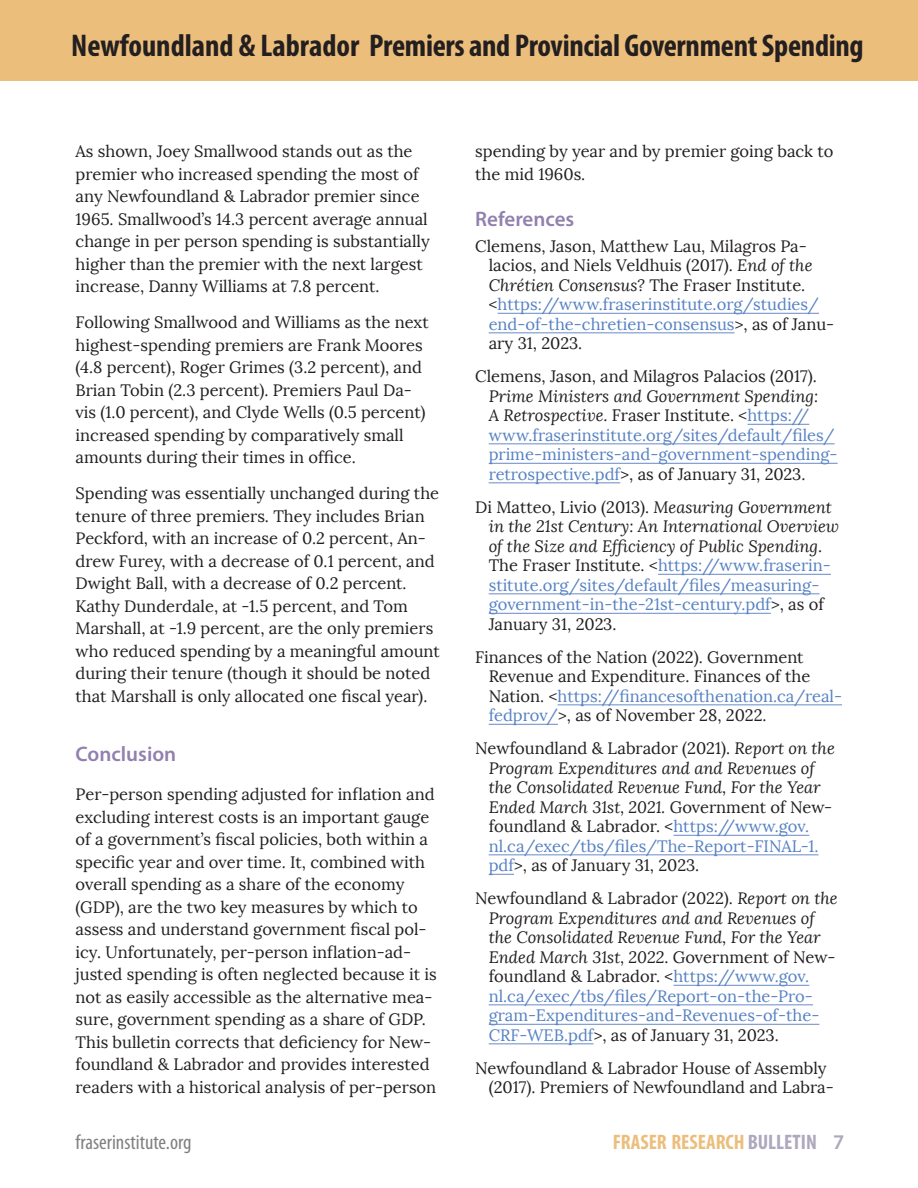
<style>
.page{position:relative;width:918px;height:1188px;background:#fff}
.page>*{position:absolute;margin:0;border:0;box-sizing:border-box;transform-origin:0 0}
.t1{font:700 condensed 31.5px "Myriad Pro";letter-spacing:-.01em;color:#231f20}
.t2{font:700 condensed 21px "Myriad Pro";color:#ecbe7c}
.Head_2{font:600 21px "Myriad Pro";color:#9280ae}
.t3{font:condensed 21px "Myriad Pro";color:#828080}
.biblio_entry{font:16.5px/22.5px "Lora";color:#231f20}
.biblio_entry-2{font:16.5px/19.5px "Lora";color:#5782c3}
.biblio_entry-3{font:italic 16.5px/19.5px "Lora";color:#231f20}
.s1{font-style:italic}
.s2{color:#5782c3}
.s3{color:#231f20}
.s4{font-style:italic;color:#231f20}
.s5{font-style:normal}
.s6{font-style:normal;color:#5782c3}
.s7{color:#aea8be}
.s8{font-weight:600;font-stretch:normal;color:#aea8be}
</style>
<div class="page">
<div style="left:0;top:0;width:918px;height:81px;background:#ecbe7c"></div>
<hr style="left:498px;top:313px;width:321px;height:1px;background:#7997cd">
<hr style="left:489px;top:332px;width:246px;height:1px;background:#7997cd">
<hr style="left:748px;top:424px;width:61px;height:1px;background:#7997cd">
<hr style="left:489px;top:443px;width:346px;height:1px;background:#7997cd">
<hr style="left:489px;top:463px;width:349px;height:1px;background:#7997cd">
<hr style="left:489px;top:482px;width:131px;height:1px;background:#7997cd">
<hr style="left:658px;top:574px;width:173px;height:1px;background:#7997cd">
<hr style="left:489px;top:593px;width:331px;height:1px;background:#7997cd">
<hr style="left:489px;top:613px;width:282px;height:1px;background:#7997cd">
<hr style="left:558px;top:704px;width:284px;height:1px;background:#7997cd">
<hr style="left:489px;top:724px;width:69px;height:1px;background:#7997cd">
<hr style="left:674px;top:835px;width:135px;height:1px;background:#7997cd">
<hr style="left:489px;top:854px;width:330px;height:1px;background:#7997cd">
<svg style="left:489px;top:874px;width:25px;height:1px"></svg>
<hr style="left:674px;top:985px;width:135px;height:1px;background:#7997cd">
<hr style="left:489px;top:1004px;width:324px;height:1px;background:#7997cd">
<hr style="left:489px;top:1024px;width:330px;height:1px;background:#7997cd">
<hr style="left:489px;top:1043px;width:105px;height:1px;background:#7997cd">
<h1 class="t1" style="left:71px;top:26px;width:794px">Newfoundland &amp; Labrador Premiers and Provincial Government Spending</h1>
<p class="biblio_entry" style="left:76px;top:141px;width:356px">As shown, Joey Smallwood stands out as the premier who increased spending the most of any Newfoundland &amp; Labrador premier since 1965. Smallwood’s 14.3 percent average annual change in per person spending is substantially higher than the premier with the next largest increase, Danny Williams at 7.8 percent.</p>
<p class="biblio_entry" style="left:76px;top:312px;width:355px">Following Smallwood and Williams as the next highest-spending premiers are Frank Moores (4.8 percent), Roger Grimes (3.2 percent), and Brian Tobin (2.3 percent). Premiers Paul Da&shy;vis (1.0 percent), and Clyde Wells (0.5 percent) increased spending by comparatively small amounts during their times in office.</p>
<p class="biblio_entry" style="left:76px;top:483px;width:366px">Spending was essentially unchanged during the tenure of three premiers. They includes Brian Peckford, with an increase of 0.2 percent, An&shy;drew Furey, with a decrease of 0.1 percent, and Dwight Ball, with a decrease of 0.2 percent.<br>Kathy Dunderdale, at -1.5 percent, and Tom Marshall, at -1.9 percent, are the only premiers who reduced spending by a meaningful amount during their tenure (though it should be noted that Marshall is only allocated one fiscal year).</p>
<p class="Head_2" style="left:76px;top:741px;width:102px">Conclusion</p>
<p class="biblio_entry" style="left:76px;top:784px;width:363px">Per-person spending adjusted for inflation and excluding interest costs is an important gauge of a government’s fiscal policies, both within a specific year and over time. It, combined with overall spending as a share of the economy (GDP), are the two key measures by which to assess and understand government fiscal pol&shy;icy. Unfortunately, per-person inflation-ad&shy;justed spending is often neglected because it is not as easily accessible as the alternative mea&shy;sure, government spending as a share of GDP.<br>This bulletin corrects that deficiency for New&shy;foundland &amp; Labrador and provides interested readers with a historical analysis of per-person</p>
<p class="biblio_entry" style="left:475px;top:141px;width:360px">spending by year and by premier going back to the mid 1960s.</p>
<p class="Head_2" style="left:475px;top:205px;width:101px">References</p>
<p class="biblio_entry" style="left:489px;top:237px;width:347px;line-height:19.5px;text-indent:-14px">Clemens, Jason, Matthew Lau, Milagros Pa&shy;lacios, and Niels Veldhuis (2017). <span class="s1">End of the Chrétien Consensus?</span> The Fraser Institute. &lt;<span class="s2">https://www.fraserinstitute.org/studies/ end-of-the-chretien-consensus</span>&gt;, as of Janu&shy;ary 31, 2023.</p>
<p class="biblio_entry-2" style="left:489px;top:367px;width:350px;text-indent:-14px"><span class="s3">Clemens, Jason, and Milagros Palacios (2017).<br></span><span class="s4">Prime Ministers and Government Spending:<br>A Retrospective</span><span class="s3">. Fraser Institute. &lt;</span>https:// www.fraserinstitute.org/sites/default/files/ prime-ministers-and-government-spending&shy;retrospective.pdf<span class="s3">&gt;, as of January 31, 2023.</span></p>
<p class="biblio_entry-3" style="left:489px;top:497px;width:352px;text-indent:-14px"><span class="s5">Di Matteo, Livio (2013).</span> Measuring Government in the 21st Century: An International Overview of the Size and Efficiency of Public Spending<span class="s5">.<br>The Fraser Institute. &lt;</span><span class="s6">https://www.fraserin&shy;stitute.org/sites/default/files/measuring&shy;government-in-the-21st-century.pdf</span><span class="s5">&gt;, as of January 31, 2023.</span></p>
<p class="biblio_entry" style="left:489px;top:648px;width:355px;line-height:19.5px;text-indent:-14px">Finances of the Nation (2022). Government Revenue and Expenditure. Finances of the Nation. &lt;<span class="s2">https://financesofthenation.ca/real&shy;fedprov/</span>&gt;, as of November 28, 2022.</p>
<p class="biblio_entry-3" style="left:489px;top:739px;width:348px;text-indent:-14px"><span class="s5">Newfoundland &amp; Labrador (2021).</span> Report on the Program Expenditures and and Revenues of the Consolidated Revenue Fund, For the Year Ended March 31st, 2021. <span class="s5">Government of New&shy;foundland &amp; Labrador. &lt;</span><span class="s6">https://www.gov. nl.ca/exec/tbs/files/The-Report-FINAL-1. pdf</span><span class="s5">&gt;, as of January 31, 2023.</span></p>
<p class="biblio_entry-2" style="left:489px;top:889px;width:351px;text-indent:-14px"><span class="s3">Newfoundland &amp; Labrador (2022).</span> <span class="s4">Report on the Program Expenditures and and Revenues of the Consolidated Revenue Fund, For the Year Ended March 31st, 2022</span><span class="s3">. Government of New&shy;foundland &amp; Labrador. &lt;</span>https://www.gov. nl.ca/exec/tbs/files/Report-on-the-Pro&shy;gram-Expenditures-and-Revenues-of-the-CRF-WEB.pdf<span class="s3">&gt;, as of January 31, 2023.</span></p>
<p class="biblio_entry" style="left:489px;top:1059px;width:347px;line-height:19.5px;text-indent:-14px">Newfoundland &amp; Labrador House of Assembly (2017). Premiers of Newfoundland and Labra-</p>
<p class="t3" style="left:76px;top:1129px;width:117px">fraserinstitute.org</p>
<p class="t2" style="left:613px;top:1129px;width:232px">FRASER RESEARCH <span class="s7">BULLETIN</span> <span class="s8">7</span></p>
</div>
